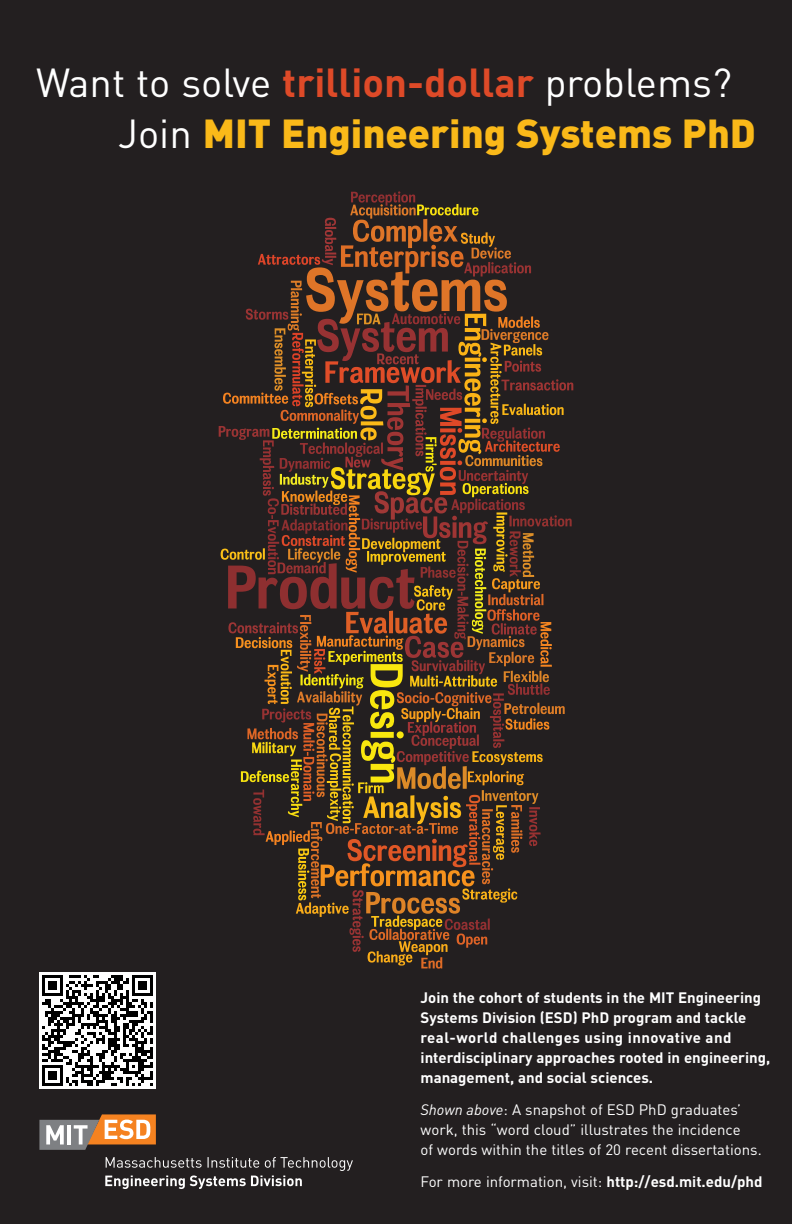
<style>
.page{position:relative;width:792px;height:1224px;background:#231f20}
.page>*{position:absolute;margin:0;border:0;box-sizing:border-box;transform-origin:0 0}
.t1{font:40px/51px "DIN";color:#fff}
.t2{font:700 15px/20px "DIN";color:#fff}
.t3{font:15px/20px "DIN";color:#fff}
.s1{font-weight:700;color:#de4a28}
.s2{font-weight:900;color:#fab919}
.s3{font-style:italic}
.s4{font-weight:700}
</style>
<div class="page">
<svg style="left:219px;top:191px;width:354px;height:778px"></svg>
<svg style="left:39px;top:1114px;width:117px;height:36px"></svg>
<svg style="left:105px;top:1157px;width:248px;height:32px"></svg>
<img style="left:40px;top:972px;width:116px;height:117px">
<h1 class="t1" style="left:118px;top:62px;width:639px;text-indent:-82px">Want to solve <span class="s1">trillion-dollar</span> problems?<br>Join <span class="s2">MIT Engineering Systems PhD</span></h1>
<p class="t2" style="left:421px;top:989px;width:351px">Join the cohort of students in the MIT Engineering Systems Division (ESD) PhD program and tackle real-world challenges using innovative and interdisciplinary approaches rooted in engineering, management, and social sciences.</p>
<p class="t3" style="left:421px;top:1101px;width:343px"><span class="s3">Shown above</span>: A snapshot of ESD PhD graduates’ work, this “word cloud” illustrates the incidence<br>of words within the titles of 20 recent dissertations.</p>
<p class="t3" style="left:421px;top:1173px;width:343px">For more information, visit: <span class="s4">http://esd.mit.edu/phd</span></p>
</div>
